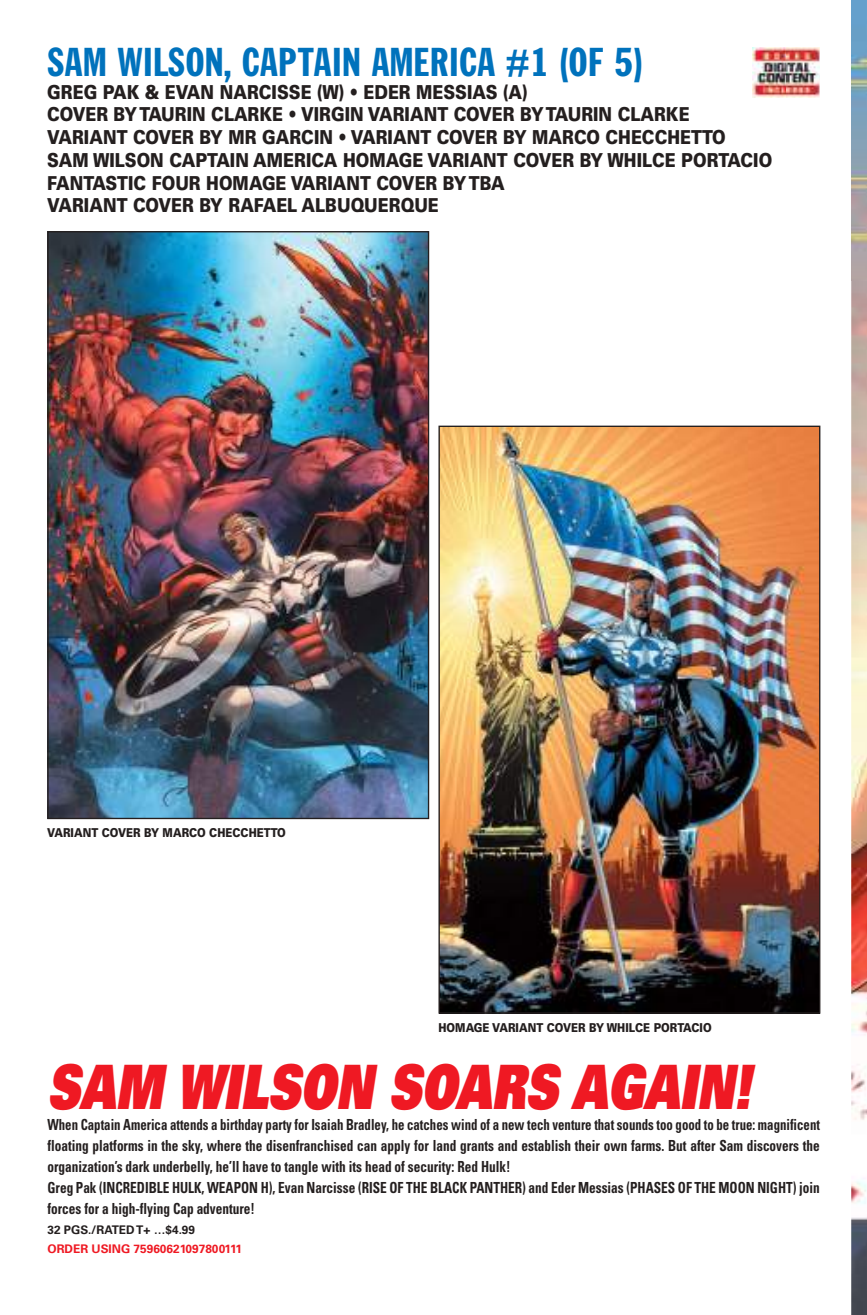
<style>
.page{position:relative;width:867px;height:1315px;background:#fff}
.page>*{position:absolute;margin:0;border:0;box-sizing:border-box;transform-origin:0 0}
.t1{font:61.25px "Univers LT Std X Black Obl";color:#ef1923;scale:.73 1}
.t2{font:expanded 38.5px "Franklin Gothic MT Std";color:#0072bc;scale:.95 1}
.t3{font:900 19.25px/22.8px "Univers LT Std";color:#241f1f;scale:.85 1}
.t4{font:700 condensed 15.22px/21px "Univers LT Std";color:#241f1f;scale:.84 1}
.t5{font:900 12.25px "Univers LT Std";color:#241f1f;scale:.85 1}
.t6{font:700 11.9px "Univers LT Std";color:#ef1923}
.t7{font:700 11.9px "Univers LT Std";color:#241f1f}
</style>
<div class="page">
<img style="left:752px;top:47px;width:67px;height:50px">
<img style="left:851px;top:280px;width:15px;height:1035px">
<img style="left:440px;top:428px;width:378px;height:584px">
<img style="left:49px;top:233px;width:378px;height:584px">
<img style="left:851px;top:0;width:15px;height:280px">
<h2 class="t2" style="left:47px;top:40px;width:627px">SAM WILSON, CAPTAIN AMERICA #1 (OF 5)</h2>
<p class="t3" style="left:47px;top:80px;width:854px">GREG PAK &amp; EVAN NARCISSE (W) • EDER MESSIAS (A)<br>COVER BY TAURIN CLARKE • VIRGIN VARIANT COVER BY TAURIN CLARKE VARIANT COVER BY MR GARCIN • VARIANT COVER BY MARCO CHECCHETTO<br>SAM WILSON CAPTAIN AMERICA HOMAGE VARIANT COVER BY WHILCE PORTACIO FANTASTIC FOUR HOMAGE VARIANT COVER BY TBA<br>VARIANT COVER BY RAFAEL ALBUQUERQUE</p>
<p class="t5" style="left:47px;top:825px;width:282px">VARIANT COVER BY MARCO CHECCHETTO</p>
<p class="t5" style="left:438px;top:1020px;width:323px">HOMAGE VARIANT COVER BY WHILCE PORTACIO</p>
<h1 class="t1" style="left:47px;top:1047px;width:964px">SAM WILSON SOARS AGAIN!</h1>
<p class="t4" style="left:47px;top:1114px;width:920px">When Captain America attends a birthday party for Isaiah Bradley, he catches wind of a new tech venture that sounds too good to be true: magnificent floating platforms in the sky, where the disenfranchised can apply for land grants and establish their own farms. But after Sam discovers the organization’s dark underbelly, he’ll have to tangle with its head of security: Red Hulk!<br>Greg Pak (INCREDIBLE HULK, WEAPON H), Evan Narcisse (RISE OF THE BLACK PANTHER) and Eder Messias (PHASES OF THE MOON NIGHT) join forces for a high-flying Cap adventure!</p>
<p class="t7" style="left:47px;top:1222px;width:149px">32 PGS./RATED T+ …$4.99</p>
<p class="t6" style="left:47px;top:1241px;width:196px">ORDER USING 75960621097800111</p>
</div>
